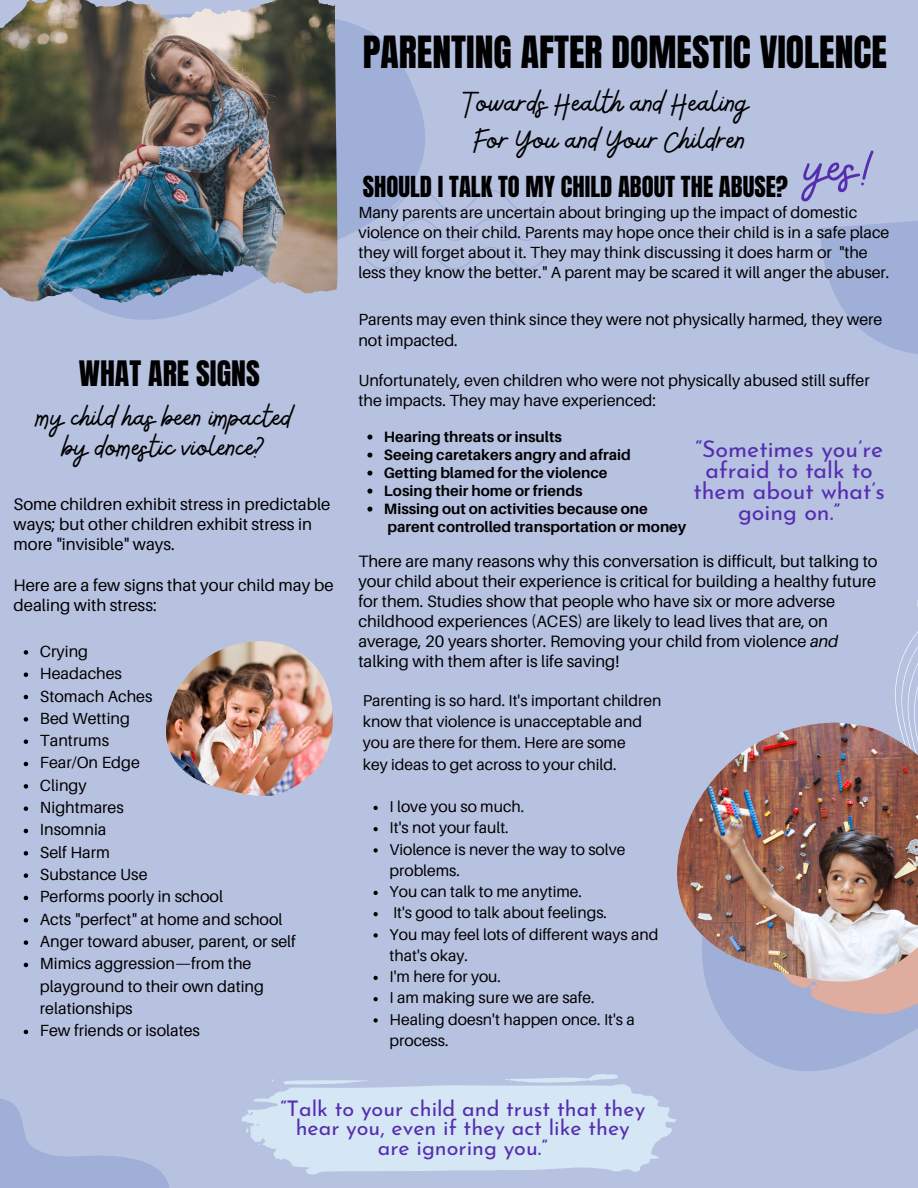
<style>
.page{position:relative;width:918px;height:1188px;background:#b7c2e1}
.page>*{position:absolute;margin:0;border:0;box-sizing:border-box;transform-origin:0 0}
.t1{font:56.25px "Bellaboo";color:#552eb0}
.t2{font:37.8px "Anton";color:#000}
.t3{font:34.2px "Bellaboo";color:#000}
.t4{font:32.85px/30.3px "Bellaboo";color:#000;text-align:center}
.t5{font:29.85px "Anton";color:#000}
.t6{font:24.6px "Anton";color:#000}
.t7{font:23.1px/20.9px "Josefin Sans";color:#552eb0;text-align:center}
.t8{font:21.45px/19.4px "Josefin Sans";color:#552eb0;text-align:center}
.t9{font:16.8px/20.2px "Aileron";color:#000}
.t10{font:16.5px/20px "Aileron";color:#000}
.t11{font:16.2px/20px "Aileron";color:#000}
.t12{font:15.75px/21.3px "Aileron";color:#000}
.t13{font:700 15px "Aileron";color:#000}
.s1{font-style:italic}
</style>
<div class="page">
<svg style="left:0;top:0;width:425px;height:320px"></svg>
<img style="left:166px;top:641px;width:167px;height:155px">
<svg style="left:820px;top:221px;width:98px;height:133px"></svg>
<svg style="left:0;top:1099px;width:170px;height:89px"></svg>
<svg style="left:365px;top:190px;width:181px;height:80px"></svg>
<svg style="left:895px;top:600px;width:23px;height:103px"></svg>
<svg style="left:374px;top:806px;width:4px;height:4px"></svg>
<svg style="left:374px;top:827px;width:4px;height:4px"></svg>
<svg style="left:374px;top:848px;width:4px;height:5px"></svg>
<svg style="left:374px;top:891px;width:4px;height:4px"></svg>
<svg style="left:374px;top:912px;width:4px;height:4px"></svg>
<svg style="left:374px;top:933px;width:4px;height:5px"></svg>
<svg style="left:374px;top:976px;width:4px;height:4px"></svg>
<svg style="left:374px;top:997px;width:4px;height:4px"></svg>
<svg style="left:374px;top:1018px;width:4px;height:5px"></svg>
<svg style="left:367px;top:435px;width:5px;height:5px"></svg>
<svg style="left:367px;top:453px;width:5px;height:5px"></svg>
<svg style="left:367px;top:471px;width:5px;height:5px"></svg>
<svg style="left:367px;top:489px;width:5px;height:5px"></svg>
<svg style="left:367px;top:507px;width:5px;height:5px"></svg>
<svg style="left:706px;top:703px;width:212px;height:368px;fill:#a0afd8"></svg>
<svg style="left:736px;top:982px;width:182px;height:32px;background:#bfadbb"></svg>
<img style="left:677px;top:722px;width:241px;height:260px">
<svg style="left:242px;top:1074px;width:434px;height:101px;fill:#d5e7f4"></svg>
<svg style="left:24px;top:650px;width:4px;height:5px"></svg>
<svg style="left:24px;top:672px;width:4px;height:5px"></svg>
<svg style="left:24px;top:695px;width:4px;height:4px"></svg>
<svg style="left:24px;top:717px;width:4px;height:5px"></svg>
<svg style="left:24px;top:739px;width:4px;height:5px"></svg>
<svg style="left:24px;top:762px;width:4px;height:4px"></svg>
<svg style="left:24px;top:784px;width:4px;height:5px"></svg>
<svg style="left:24px;top:806px;width:4px;height:5px"></svg>
<svg style="left:24px;top:829px;width:4px;height:4px"></svg>
<svg style="left:24px;top:851px;width:4px;height:5px"></svg>
<svg style="left:24px;top:873px;width:4px;height:5px"></svg>
<svg style="left:24px;top:896px;width:4px;height:4px"></svg>
<svg style="left:24px;top:918px;width:4px;height:5px"></svg>
<svg style="left:24px;top:940px;width:4px;height:5px"></svg>
<svg style="left:24px;top:963px;width:4px;height:4px"></svg>
<svg style="left:24px;top:1030px;width:4px;height:4px"></svg>
<img style="left:57px;top:0;width:281px;height:267px">
<p class="t5" style="left:79px;top:352px;width:182px">WHAT ARE SIGNS</p>
<p class="t4" style="left:37px;top:402px;width:257px">my child has been impacted by domestic violence?</p>
<p class="t9" style="left:14px;top:494px;width:318px">Some children exhibit stress in predictable ways; but other children exhibit stress in more "invisible" ways.</p>
<p class="t9" style="left:14px;top:575px;width:322px">Here are a few signs that your child may be dealing with stress:</p>
<p class="t11" style="left:40px;top:641px;width:50px">Crying</p>
<p class="t11" style="left:40px;top:663px;width:84px">Headaches</p>
<p class="t11" style="left:40px;top:686px;width:114px">Stomach Aches</p>
<p class="t11" style="left:40px;top:708px;width:92px">Bed Wetting</p>
<p class="t11" style="left:40px;top:730px;width:71px">Tantrums</p>
<p class="t11" style="left:40px;top:753px;width:101px">Fear/On Edge</p>
<p class="t11" style="left:40px;top:775px;width:48px">Clingy</p>
<p class="t11" style="left:40px;top:797px;width:85px">Nightmares</p>
<p class="t11" style="left:40px;top:819px;width:68px">Insomnia</p>
<p class="t11" style="left:40px;top:842px;width:71px">Self Harm</p>
<p class="t11" style="left:40px;top:864px;width:109px">Substance Use</p>
<p class="t11" style="left:40px;top:886px;width:185px">Performs poorly in school</p>
<p class="t11" style="left:40px;top:909px;width:244px">Acts "perfect" at home and school</p>
<p class="t11" style="left:40px;top:931px;width:257px">Anger toward abuser, parent, or self</p>
<p class="t11" style="left:40px;top:952px;width:226px;line-height:22.4px">Mimics aggression—from the playground to their own dating relationships</p>
<p class="t11" style="left:40px;top:1020px;width:162px">Few friends or isolates</p>
<p class="t2" style="left:363px;top:25px;width:526px">PARENTING AFTER DOMESTIC VIOLENCE</p>
<p class="t3" style="left:464px;top:81px;width:287px">Towards Health and Healing</p>
<p class="t3" style="left:474px;top:118px;width:273px">For You and Your Children</p>
<p class="t6" style="left:363px;top:169px;width:427px">SHOULD I TALK TO MY CHILD ABOUT THE ABUSE?</p>
<p class="t1" style="left:803px;top:131px;width:75px">yes!</p>
<p class="t11" style="left:358px;top:202px;width:533px">Many parents are uncertain about bringing up the impact of domestic violence on their child. Parents may hope once their child is in a safe place they will forget about it. They may think discussing it does harm or "the less they know the better." A parent may be scared it will anger the abuser.</p>
<p class="t11" style="left:358px;top:310px;width:526px">Parents may even think since they were not physically harmed, they were not impacted.</p>
<p class="t11" style="left:358px;top:370px;width:513px">Unfortunately, even children who were not physically abused still suffer the impacts. They may have experienced:</p>
<p class="t13" style="left:384px;top:427px;width:180px">Hearing threats or insults</p>
<p class="t13" style="left:384px;top:445px;width:248px">Seeing caretakers angry and afraid</p>
<p class="t13" style="left:384px;top:463px;width:225px">Getting blamed for the violence</p>
<p class="t13" style="left:384px;top:481px;width:200px">Losing their home or friends</p>
<p class="t13" style="left:384px;top:499px;width:265px">Missing out on activities because one</p>
<p class="t7" style="left:693px;top:441px;width:193px">“Sometimes you’re afraid to talk to them about what’s going on.”</p>
<p class="t13" style="left:388px;top:517px;width:300px">parent controlled transportation or money</p>
<p class="t10" style="left:358px;top:551px;width:521px">There are many reasons why this conversation is difficult, but talking to your child about their experience is critical for building a healthy future for them. Studies show that people who have six or more adverse childhood experiences (ACES) are likely to lead lives that are, on average, 20 years shorter. Removing your child from violence <span class="s1">and </span>talking with them after is life saving!</p>
<p class="t12" style="left:363px;top:689px;width:300px">Parenting is so hard. It's important children know that violence is unacceptable and you are there for them. Here are some</p>
<p class="t12" style="left:363px;top:753px;width:255px">key ideas to get across to your child.</p>
<p class="t12" style="left:390px;top:796px;width:136px">I love you so much.</p>
<p class="t12" style="left:390px;top:817px;width:121px">It's not your fault.</p>
<p class="t12" style="left:390px;top:838px;width:237px">Violence is never the way to solve problems.</p>
<p class="t12" style="left:390px;top:881px;width:194px">You can talk to me anytime.</p>
<p class="t12" style="left:393px;top:902px;width:216px">It's good to talk about feelings.</p>
<p class="t12" style="left:390px;top:923px;width:270px">You may feel lots of different ways and that's okay.</p>
<p class="t12" style="left:390px;top:966px;width:113px">I'm here for you.</p>
<p class="t12" style="left:390px;top:987px;width:206px">I am making sure we are safe.</p>
<p class="t12" style="left:390px;top:1008px;width:247px">Healing doesn't happen once. It's a process.</p>
<p class="t8" style="left:280px;top:1101px;width:366px">“Talk to your child and trust that they hear you, even if they act like they are ignoring you.”</p>
</div>
